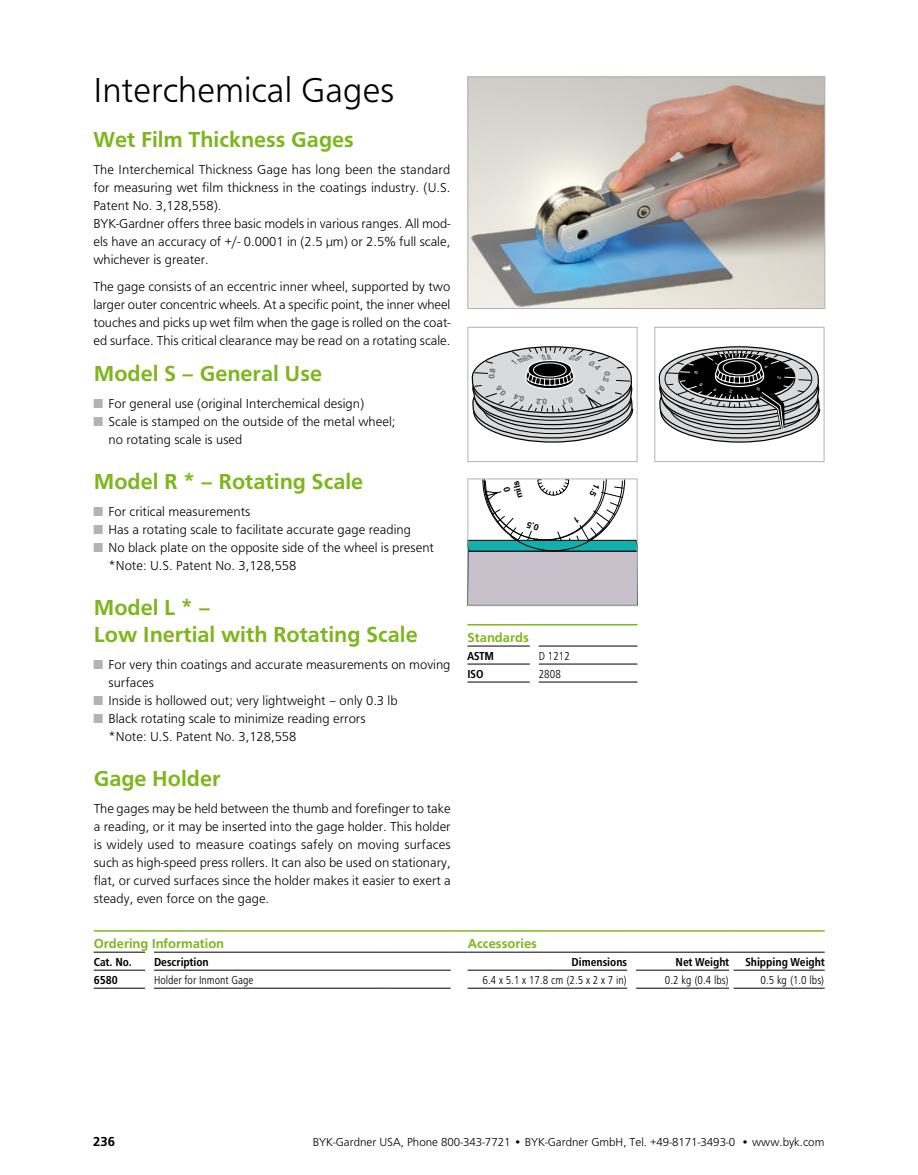
<style>
.page{position:relative;width:918px;height:1175px;background:#fff}
.page>*{position:absolute;margin:0;border:0;box-sizing:border-box;transform-origin:0 0}
.t1{font:300 36px "Dung Global";color:#000}
.t2{font:500 22.5px/27px "Dung Global";color:#7db61c}
.t3{font:300 13.5px/18px "Dung Global";color:#000}
.t4{font:500 13.5px "Dung Global";color:#7db61c}
.t5{font:500 13.5px "Dung Global";color:#000}
.t6{font:300 12px "Dung Global";color:#000}
.t7{font:300 condensed 12px "Dung Global";color:#000}
.t8{font:500 condensed 12px "Dung Global";color:#000}
.t9{font:700 8.7px/10.5px "Helvetica";color:#000;text-align:center}
.t10{font:italic 700 8.4px "Helvetica";color:#646567;scale:.84 1}
.s1{color:#b1b3b4}
</style>
<div class="page">
<hr style="left:467px;top:645px;width:63px;height:1px;background:#000">
<hr style="left:539px;top:645px;width:98px;height:1px;background:#000">
<hr style="left:467px;top:663px;width:63px;height:1px;background:#000">
<hr style="left:467px;top:681px;width:63px;height:1px;background:#000">
<hr style="left:539px;top:663px;width:98px;height:1px;background:#000">
<hr style="left:539px;top:681px;width:98px;height:1px;background:#000">
<hr style="left:467px;top:624px;width:63px;height:1px;background:#7db61c">
<hr style="left:539px;top:624px;width:98px;height:1px;background:#7db61c">
<div style="left:467px;top:327px;width:170px;height:135px;border:1px solid #b1b3b4"></div>
<div style="left:654px;top:327px;width:170px;height:135px;border:1px solid #b1b3b4"></div>
<div style="left:467px;top:478px;width:170px;height:128px;border:1px solid #b1b3b4"></div>
<img style="left:469px;top:79px;width:354px;height:228px">
<div style="left:467px;top:77px;width:358px;height:232px;border:1px solid #b1b3b4"></div>
<hr style="left:94px;top:951px;width:51px;height:1px;background:#000">
<hr style="left:154px;top:951px;width:226px;height:1px;background:#000">
<hr style="left:389px;top:951px;width:62px;height:1px;background:#000">
<hr style="left:468px;top:951px;width:159px;height:1px;background:#000">
<hr style="left:636px;top:951px;width:93px;height:1px;background:#000">
<hr style="left:734px;top:951px;width:91px;height:1px;background:#000">
<hr style="left:94px;top:969px;width:51px;height:1px;background:#000">
<hr style="left:94px;top:987px;width:51px;height:1px;background:#000">
<hr style="left:154px;top:969px;width:226px;height:1px;background:#000">
<hr style="left:154px;top:987px;width:226px;height:1px;background:#000">
<hr style="left:389px;top:969px;width:62px;height:1px;background:#000">
<hr style="left:389px;top:987px;width:62px;height:1px;background:#000">
<hr style="left:468px;top:969px;width:159px;height:1px;background:#000">
<hr style="left:468px;top:987px;width:159px;height:1px;background:#000">
<hr style="left:636px;top:969px;width:93px;height:1px;background:#000">
<hr style="left:636px;top:987px;width:93px;height:1px;background:#000">
<hr style="left:734px;top:969px;width:91px;height:1px;background:#000">
<hr style="left:734px;top:987px;width:91px;height:1px;background:#000">
<hr style="left:94px;top:930px;width:51px;height:1px;background:#7db61c">
<hr style="left:154px;top:930px;width:226px;height:1px;background:#7db61c">
<hr style="left:389px;top:930px;width:62px;height:1px;background:#7db61c">
<svg style="left:451px;top:930px;width:17px;height:1px"></svg>
<hr style="left:468px;top:930px;width:159px;height:1px;background:#7db61c">
<hr style="left:636px;top:930px;width:93px;height:1px;background:#7db61c">
<hr style="left:734px;top:930px;width:91px;height:1px;background:#7db61c">
<svg style="left:451px;top:951px;width:17px;height:1px"></svg>
<svg style="left:472px;top:346px;width:161px;height:96px;background:#b7b8b8"></svg>
<svg style="left:659px;top:346px;width:161px;height:96px;background:#888889"></svg>
<svg style="left:468px;top:479px;width:169px;height:126px"></svg>
<h1 class="t1" style="left:93px;top:65px;width:302px">Interchemical Gages</h1>
<h2 class="t2" style="left:93px;top:127px;width:262px">Wet Film Thickness Gages</h2>
<p class="t3" style="left:93px;top:161px;width:359px">The Interchemical Thickness Gage has long been the standard for measuring wet film thickness in the coatings industry. (U.S.<br>Patent No. 3,128,558).<br>BYK-Gardner offers three basic models in various ranges. All mod&shy;els have an accuracy of +/- 0.0001 in (2.5 µm) or 2.5% full scale, whichever is greater.</p>
<p class="t3" style="left:93px;top:278px;width:359px;text-align:justify">The gage consists of an eccentric inner wheel, supported by two larger outer concentric wheels. At a specific point, the inner wheel touches and picks up wet film when the gage is rolled on the coat&shy;ed surface. This critical clearance may be read on a rotating scale.</p>
<h2 class="t2" style="left:94px;top:361px;width:230px">Model S – General Use</h2>
<p class="t3" style="left:94px;top:395px;width:272px"><span class="s1">■</span> For general use (original Interchemical design)</p>
<p class="t3" style="left:109px;top:413px;width:288px;text-indent:-15px"><span class="s1">■</span> Scale is stamped on the outside of the metal wheel; no rotating scale is used</p>
<h2 class="t2" style="left:94px;top:469px;width:271px">Model R * – Rotating Scale</h2>
<p class="t3" style="left:94px;top:503px;width:158px"><span class="s1">■</span> For critical measurements</p>
<p class="t3" style="left:94px;top:521px;width:319px"><span class="s1">■</span> Has a rotating scale to facilitate accurate gage reading</p>
<p class="t3" style="left:109px;top:539px;width:327px;text-indent:-15px"><span class="s1">■</span> No black plate on the opposite side of the wheel is present *Note: U.S. Patent No. 3,128,558</p>
<h2 class="t2" style="left:94px;top:595px;width:326px">Model L * –<br>Low Inertial with Rotating Scale</h2>
<p class="t3" style="left:109px;top:656px;width:343px;text-indent:-15px"><span class="s1">■</span> For very thin coatings and accurate measurements on moving surfaces</p>
<p class="t3" style="left:94px;top:692px;width:305px"><span class="s1">■</span> Inside is hollowed out; very lightweight – only 0.3 lb</p>
<p class="t3" style="left:109px;top:710px;width:258px;text-indent:-15px"><span class="s1">■</span> Black rotating scale to minimize reading errors *Note: U.S. Patent No. 3,128,558</p>
<h2 class="t2" style="left:94px;top:766px;width:128px">Gage Holder</h2>
<p class="t3" style="left:94px;top:800px;width:359px;text-align:justify">The gages may be held between the thumb and forefinger to take a reading, or it may be inserted into the gage holder. This holder is widely used to measure coatings safely on moving surfaces such as high-speed press rollers. It can also be used on stationary, flat, or curved surfaces since the holder makes it easier to exert a steady, even force on the gage.</p>
<p class="t10" style="left:512px;top:357px;width:25px;rotate:-21deg">1 mils</p>
<p class="t9" style="left:505px;top:502px;width:19px;rotate:-105deg">0 mils</p>
<p class="t4" style="left:467px;top:628px;width:63px">Standards</p>
<p class="t8" style="left:467px;top:647px;width:28px">ASTM</p>
<p class="t7" style="left:539px;top:647px;width:33px">D 1212</p>
<p class="t8" style="left:467px;top:665px;width:18px">ISO</p>
<p class="t7" style="left:539px;top:665px;width:24px">2808</p>
<p class="t4" style="left:94px;top:934px;width:132px">Ordering Information</p>
<p class="t4" style="left:468px;top:934px;width:71px">Accessories</p>
<p class="t8" style="left:94px;top:953px;width:40px">Cat. No.</p>
<p class="t8" style="left:154px;top:953px;width:56px">Description</p>
<p class="t8" style="left:571px;top:953px;width:57px">Dimensions</p>
<p class="t8" style="left:676px;top:953px;width:55px">Net Weight</p>
<p class="t8" style="left:745px;top:953px;width:81px">Shipping Weight</p>
<p class="t8" style="left:94px;top:971px;width:25px">6580</p>
<p class="t7" style="left:154px;top:971px;width:101px">Holder for Inmont Gage</p>
<p class="t7" style="left:483px;top:971px;width:146px">6.4 x 5.1 x 17.8 cm (2.5 x 2 x 7 in)</p>
<p class="t7" style="left:665px;top:971px;width:66px">0.2 kg (0.4 lbs)</p>
<p class="t7" style="left:761px;top:971px;width:66px">0.5 kg (1.0 lbs)</p>
<p class="t5" style="left:93px;top:1132px;width:23px">236</p>
<p class="t6" style="left:313px;top:1133px;width:513px">BYK-Gardner USA, Phone 800-343-7721 • BYK-Gardner GmbH, Tel. +49-8171-3493-0 • www.byk.com</p>
</div>
